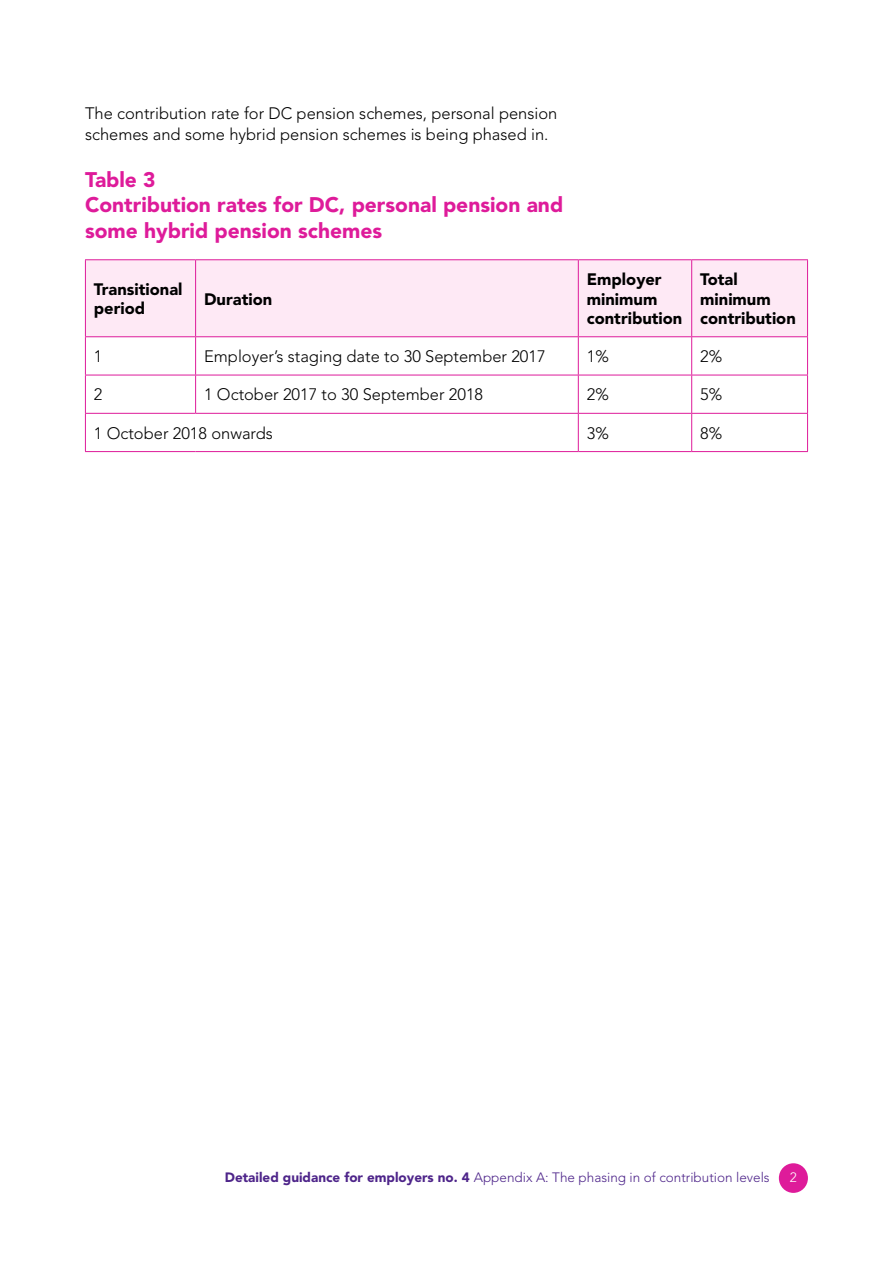
<style>
.page{position:relative;width:893px;height:1263px;background:#fff}
.page>*{position:absolute;margin:0;border:0;box-sizing:border-box;transform-origin:0 0}
.t1{font:900 21px/25.5px "Avenir LT Std";color:#de1b9a}
.t2{font:300 16.5px/21px "Avenir LT Std";color:#000}
.t3{font:900 16.5px/19.5px "Avenir LT Std";color:#000}
.t4{font:300 13.5px "Avenir LT Std";color:#4e258a}
.t5{font:300 13.5px "Avenir LT Std";color:#fff}
.s1{font-weight:900}
</style>
<div class="page">
<div style="left:779px;top:1163px;width:29px;height:30px;background:#de1b9a;border-radius:50%"></div>
<div style="left:86px;top:260px;width:721px;height:76px;background:#fee9f5"></div>
<hr style="left:85px;top:259px;width:111px;height:1px;background:#de1b9a">
<hr style="left:85px;top:260px;width:1px;height:76px;background:#de1b9a">
<hr style="left:196px;top:259px;width:382px;height:1px;background:#de1b9a">
<hr style="left:195px;top:260px;width:1px;height:76px;background:#de1b9a">
<hr style="left:578px;top:259px;width:114px;height:1px;background:#de1b9a">
<hr style="left:578px;top:260px;width:1px;height:76px;background:#de1b9a">
<hr style="left:692px;top:259px;width:116px;height:1px;background:#de1b9a">
<hr style="left:691px;top:260px;width:1px;height:76px;background:#de1b9a">
<hr style="left:807px;top:260px;width:1px;height:76px;background:#de1b9a">
<hr style="left:85px;top:336px;width:111px;height:1px;background:#de1b9a">
<hr style="left:85px;top:337px;width:1px;height:38px;background:#de1b9a">
<hr style="left:196px;top:336px;width:382px;height:1px;background:#de1b9a">
<hr style="left:195px;top:337px;width:1px;height:38px;background:#de1b9a">
<hr style="left:578px;top:336px;width:114px;height:1px;background:#de1b9a">
<hr style="left:578px;top:337px;width:1px;height:38px;background:#de1b9a">
<hr style="left:692px;top:336px;width:116px;height:1px;background:#de1b9a">
<hr style="left:691px;top:337px;width:1px;height:38px;background:#de1b9a">
<hr style="left:807px;top:337px;width:1px;height:38px;background:#de1b9a">
<hr style="left:85px;top:375px;width:111px;height:1px;background:#de1b9a">
<hr style="left:85px;top:375px;width:1px;height:38px;background:#de1b9a">
<hr style="left:196px;top:375px;width:382px;height:1px;background:#de1b9a">
<hr style="left:195px;top:375px;width:1px;height:38px;background:#de1b9a">
<hr style="left:578px;top:375px;width:114px;height:1px;background:#de1b9a">
<hr style="left:578px;top:375px;width:1px;height:38px;background:#de1b9a">
<hr style="left:692px;top:375px;width:116px;height:1px;background:#de1b9a">
<hr style="left:691px;top:375px;width:1px;height:38px;background:#de1b9a">
<hr style="left:807px;top:375px;width:1px;height:38px;background:#de1b9a">
<hr style="left:85px;top:413px;width:111px;height:1px;background:#de1b9a">
<hr style="left:85px;top:414px;width:1px;height:37px;background:#de1b9a">
<hr style="left:196px;top:413px;width:382px;height:1px;background:#de1b9a">
<hr style="left:578px;top:413px;width:114px;height:1px;background:#de1b9a">
<hr style="left:578px;top:414px;width:1px;height:37px;background:#de1b9a">
<hr style="left:692px;top:413px;width:116px;height:1px;background:#de1b9a">
<hr style="left:691px;top:414px;width:1px;height:37px;background:#de1b9a">
<hr style="left:807px;top:414px;width:1px;height:37px;background:#de1b9a">
<hr style="left:85px;top:451px;width:111px;height:1px;background:#de1b9a">
<hr style="left:196px;top:451px;width:382px;height:1px;background:#de1b9a">
<hr style="left:578px;top:451px;width:114px;height:1px;background:#de1b9a">
<hr style="left:692px;top:451px;width:116px;height:1px;background:#de1b9a">
<p class="t2" style="left:85px;top:103px;width:474px">The contribution rate for DC pension schemes, personal pension schemes and some hybrid pension schemes is being phased in.</p>
<p class="t1" style="left:85px;top:166px;width:480px">Table 3<br>Contribution rates for DC, personal pension and some hybrid pension schemes</p>
<p class="t3" style="left:94px;top:279px;width:90px">Transitional period</p>
<p class="t3" style="left:204px;top:289px;width:70px">Duration</p>
<p class="t3" style="left:587px;top:269px;width:97px">Employer minimum contribution</p>
<p class="t3" style="left:700px;top:269px;width:97px">Total minimum contribution</p>
<p class="t2" style="left:94px;top:346px;width:10px">1</p>
<p class="t2" style="left:204px;top:346px;width:343px">Employer’s staging date to 30 September 2017</p>
<p class="t2" style="left:587px;top:346px;width:24px">1%</p>
<p class="t2" style="left:700px;top:346px;width:24px">2%</p>
<p class="t2" style="left:94px;top:384px;width:10px">2</p>
<p class="t2" style="left:204px;top:384px;width:281px">1 October 2017 to 30 September 2018</p>
<p class="t2" style="left:587px;top:384px;width:24px">2%</p>
<p class="t2" style="left:700px;top:384px;width:24px">5%</p>
<p class="t2" style="left:94px;top:422px;width:180px">1 October 2018 onwards</p>
<p class="t2" style="left:587px;top:422px;width:24px">3%</p>
<p class="t2" style="left:700px;top:422px;width:24px">8%</p>
<p class="t4" style="left:225px;top:1169px;width:546px"><span class="s1">Detailed guidance for employers no. 4</span> Appendix A: The phasing in of contribution levels</p>
<p class="t5" style="left:790px;top:1170px;width:9px">2</p>
</div>
